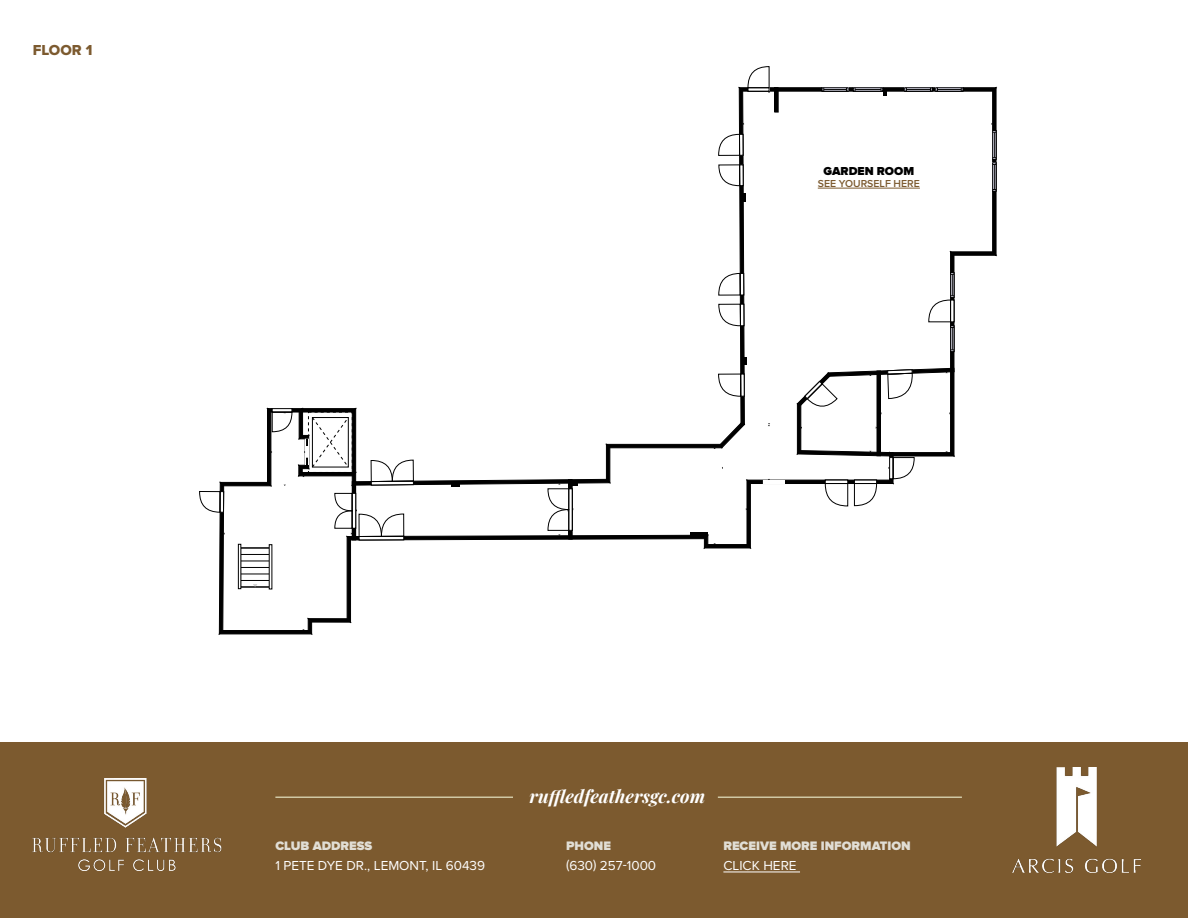
<style>
.page{position:relative;width:1188px;height:918px;background:#fff}
.page>*{position:absolute;margin:0;border:0;box-sizing:border-box;transform-origin:0 0}
.t1{font:italic 18px "Playfair Display";color:#fff}
.t2{font:15px "Proxima Nova Extrabld";color:#7c5a2f}
.t3{font:13.5px "Proxima Nova";color:#fff}
.t4{font:900 12.75px "Proxima Nova";color:#e1ded5}
.t5{font:900 12px "Proxima Nova";color:#000}
.t6{font:600 10.5px "Proxima Nova";color:#7c5a2f}
</style>
<div class="page">
<div style="left:0;top:742px;width:1188px;height:176px;background:#7c5a2f"></div>
<img style="left:1012px;top:768px;width:128px;height:105px">
<img style="left:33px;top:779px;width:189px;height:91px">
<hr style="left:275px;top:796px;width:238px;height:2px;background:#d0c8a5">
<hr style="left:718px;top:796px;width:244px;height:2px;background:#d0c8a5">
<hr style="left:723px;top:872px;width:77px;height:1px;background:#fff">
<svg style="left:200px;top:67px;width:796px;height:567px"></svg>
<hr style="left:818px;top:188px;width:102px;height:1px;background:#7c5a2f">
<p class="t2" style="left:33px;top:41px;width:61px">FLOOR 1</p>
<p class="t5" style="left:824px;top:164px;width:92px">GARDEN ROOM</p>
<p class="t6" style="left:818px;top:177px;width:104px">SEE YOURSELF HERE</p>
<p class="t4" style="left:275px;top:838px;width:99px">CLUB ADDRESS</p>
<p class="t3" style="left:275px;top:856px;width:211px">1 PETE DYE DR., LEMONT, IL 60439</p>
<h1 class="t1" style="left:530px;top:782px;width:177px">ruffledfeathersgc.com</h1>
<p class="t4" style="left:566px;top:838px;width:46px">PHONE</p>
<p class="t3" style="left:566px;top:856px;width:92px">(630) 257-1000</p>
<p class="t4" style="left:723px;top:838px;width:189px">RECEIVE MORE INFORMATION</p>
<p class="t3" style="left:723px;top:856px;width:75px">CLICK HERE</p>
</div>
